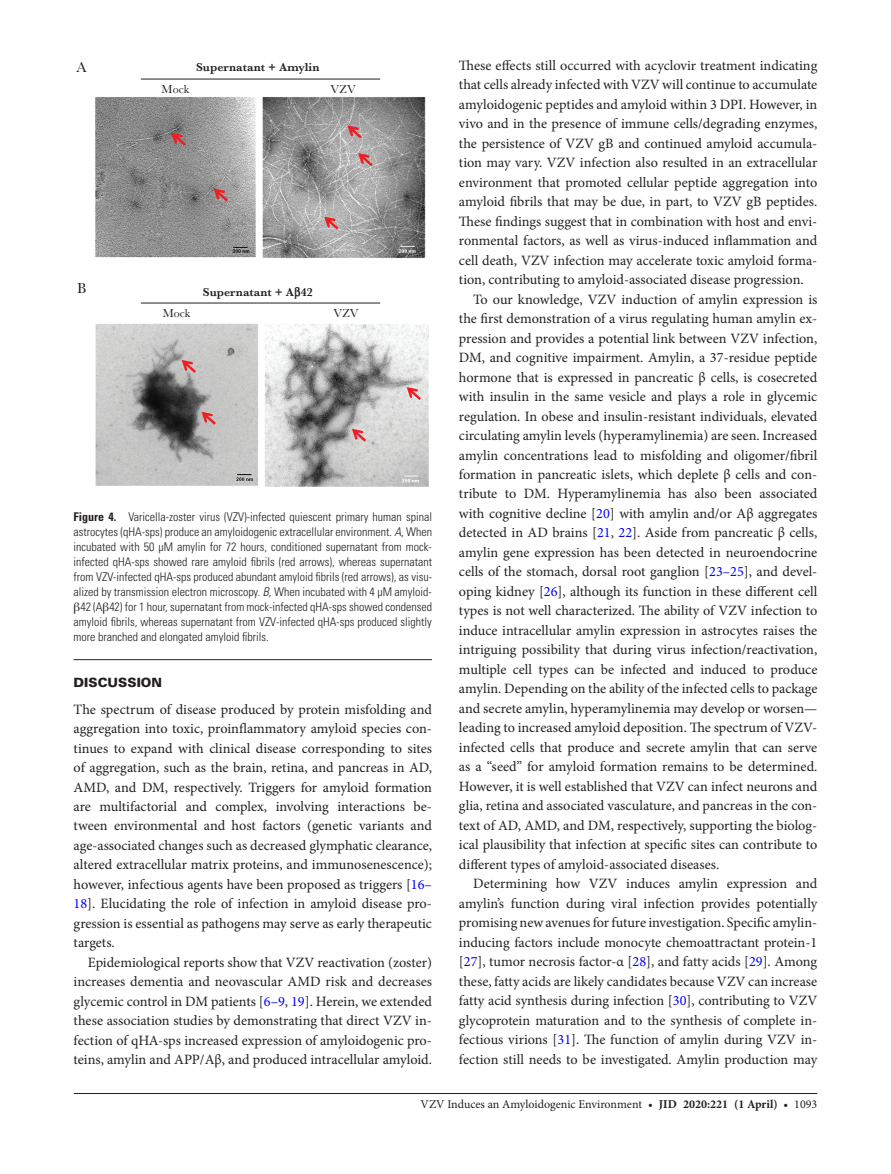
<style>
.page{position:relative;width:891px;height:1174px;background:#fff}
.page>*{position:absolute;margin:0;border:0;box-sizing:border-box;transform-origin:0 0}
.t1{font:15px "Baskerville MT Std";color:#231f20}
.t2{font:14.25px/19.5px "Minion Pro";color:#231f20;text-align:justify}
.t3{font:900 12.75px "Univers LT Std";color:#231f20}
.t4{font:300 condensed 12px/15px "Univers LT Std";color:#231f20;text-align:justify}
.t5{font:12px "Minion Pro";color:#231f20}
.t6{font:600 12px "Baskerville MT Std";color:#231f20}
.t7{font:12px "Baskerville MT Std";color:#231f20}
.s1{font-weight:700}
.s2{font-style:italic}
.s3{font-family:"Gandhari Unicode";font-weight:400;font-stretch:normal}
.s4{color:#00f}
</style>
<div class="page">
<hr style="left:74px;top:1093px;width:743px;height:1px;background:#231f20">
<hr style="left:74px;top:659px;width:358px;height:1px;background:#231f20">
<img style="left:95px;top:97px;width:334px;height:390px">
<hr style="left:141px;top:79px;width:239px;height:1px;background:#231f20">
<hr style="left:141px;top:303px;width:239px;height:1px;background:#231f20">
<svg style="left:295px;top:286px;width:6px;height:13px"></svg>
<p class="t1" style="left:77px;top:58px;width:12px">A</p>
<p class="t6" style="left:196px;top:60px;width:125px">Supernatant + Amylin</p>
<p class="t7" style="left:162px;top:82px;width:29px">Mock</p>
<p class="t7" style="left:331px;top:82px;width:27px">VZV</p>
<p class="t1" style="left:77px;top:280px;width:11px">B</p>
<p class="t7" style="left:163px;top:306px;width:29px">Mock</p>
<p class="t6" style="left:203px;top:285px;width:111px">Supernatant + A 42</p>
<p class="t7" style="left:334px;top:306px;width:27px">VZV</p>
<p class="t4" style="left:74px;top:510px;width:360px"><span class="s1">Figure 4.</span> Varicella-zoster virus (VZV)-infected quiescent primary human spinal astrocytes (qHA-sps) produce an amyloidogenic extracellular environment. <span class="s2">A</span>, When incubated with 50 µM amylin for 72 hours, conditioned supernatant from mock&shy;infected qHA-sps showed rare amyloid fibrils (red arrows), whereas supernatant from VZV-infected qHA-sps produced abundant amyloid fibrils (red arrows), as visu&shy;alized by transmission electron microscopy. <span class="s2">B</span>, When incubated with 4 µM amyloid&shy;<span class="s3">β</span>42 (A<span class="s3">β</span>42) for 1 hour, supernatant from mock-infected qHA-sps showed condensed amyloid fibrils, whereas supernatant from VZV-infected qHA-sps produced slightly more branched and elongated amyloid fibrils.</p>
<p class="t3" style="left:74px;top:674px;width:90px">DISCUSSION</p>
<p class="t2" style="left:74px;top:699px;width:360px">The spectrum of disease produced by protein misfolding and aggregation into toxic, proinflammatory amyloid species con&shy;tinues to expand with clinical disease corresponding to sites of aggregation, such as the brain, retina, and pancreas in AD, AMD, and DM, respectively. Triggers for amyloid formation are multifactorial and complex, involving interactions be&shy;tween environmental and host factors (genetic variants and age-associated changes such as decreased glymphatic clearance, altered extracellular matrix proteins, and immunosenescence); however, infectious agents have been proposed as triggers [<span class="s4">16– 18</span>]. Elucidating the role of infection in amyloid disease pro&shy;gression is essential as pathogens may serve as early therapeutic targets.</p>
<p class="t2" style="left:74px;top:953px;width:360px;text-indent:14px">Epidemiological reports show that VZV reactivation (zoster) increases dementia and neovascular AMD risk and decreases glycemic control in DM patients [<span class="s4">6–9</span>, <span class="s4">19</span>]. Herein, we extended these association studies by demonstrating that direct VZV in&shy;fection of qHA-sps increased expression of amyloidogenic pro&shy;teins, amylin and APP/Aβ, and produced intracellular amyloid.</p>
<p class="t2" style="left:459px;top:55px;width:360px">These effects still occurred with acyclovir treatment indicating</p>
<p class="t2" style="left:459px;top:75px;width:360px">that cells already infected with VZV will continue to accumulate</p>
<p class="t2" style="left:459px;top:94px;width:360px">amyloidogenic peptides and amyloid within 3 DPI. However, in</p>
<p class="t2" style="left:459px;top:114px;width:360px">vivo and in the presence of immune cells/degrading enzymes,</p>
<p class="t2" style="left:459px;top:133px;width:360px">the persistence of VZV gB and continued amyloid accumula-</p>
<p class="t2" style="left:459px;top:153px;width:360px">tion may vary. VZV infection also resulted in an extracellular</p>
<p class="t2" style="left:459px;top:172px;width:360px">environment that promoted cellular peptide aggregation into</p>
<p class="t2" style="left:459px;top:192px;width:360px">amyloid fibrils that may be due, in part, to VZV gB peptides.</p>
<p class="t2" style="left:459px;top:211px;width:360px">These findings suggest that in combination with host and envi-</p>
<p class="t2" style="left:459px;top:231px;width:360px">ronmental factors, as well as virus-induced inflammation and</p>
<p class="t2" style="left:459px;top:250px;width:360px">cell death, VZV infection may accelerate toxic amyloid forma-</p>
<p class="t2" style="left:459px;top:270px;width:346px">tion, contributing to amyloid-associated disease progression.</p>
<p class="t2" style="left:473px;top:289px;width:346px">To our knowledge, VZV induction of amylin expression is</p>
<p class="t2" style="left:459px;top:309px;width:360px">the first demonstration of a virus regulating human amylin ex-</p>
<p class="t2" style="left:459px;top:328px;width:360px">pression and provides a potential link between VZV infection,</p>
<p class="t2" style="left:459px;top:348px;width:360px">DM, and cognitive impairment. Amylin, a 37-residue peptide</p>
<p class="t2" style="left:459px;top:367px;width:360px">hormone that is expressed in pancreatic β cells, is cosecreted</p>
<p class="t2" style="left:459px;top:387px;width:360px">with insulin in the same vesicle and plays a role in glycemic</p>
<p class="t2" style="left:459px;top:406px;width:360px">regulation. In obese and insulin-resistant individuals, elevated</p>
<p class="t2" style="left:459px;top:426px;width:360px">circulating amylin levels (hyperamylinemia) are seen. Increased</p>
<p class="t2" style="left:459px;top:445px;width:360px">amylin concentrations lead to misfolding and oligomer/fibril</p>
<p class="t2" style="left:459px;top:465px;width:360px">formation in pancreatic islets, which deplete β cells and con-</p>
<p class="t2" style="left:459px;top:484px;width:360px">tribute to DM. Hyperamylinemia has also been associated</p>
<p class="t2" style="left:459px;top:504px;width:360px">with cognitive decline [<span class="s4">20</span>] with amylin and/or Aβ aggregates</p>
<p class="t2" style="left:459px;top:523px;width:360px">detected in AD brains [<span class="s4">21</span>, <span class="s4">22</span>]. Aside from pancreatic β cells,</p>
<p class="t2" style="left:459px;top:543px;width:360px">amylin gene expression has been detected in neuroendocrine</p>
<p class="t2" style="left:459px;top:562px;width:360px">cells of the stomach, dorsal root ganglion [<span class="s4">23–25</span>], and devel-</p>
<p class="t2" style="left:459px;top:582px;width:360px">oping kidney [<span class="s4">26</span>], although its function in these different cell</p>
<p class="t2" style="left:459px;top:601px;width:360px">types is not well characterized. The ability of VZV infection to</p>
<p class="t2" style="left:459px;top:621px;width:360px">induce intracellular amylin expression in astrocytes raises the</p>
<p class="t2" style="left:459px;top:640px;width:360px">intriguing possibility that during virus infection/reactivation,</p>
<p class="t2" style="left:459px;top:660px;width:360px">multiple cell types can be infected and induced to produce</p>
<p class="t2" style="left:459px;top:679px;width:360px">amylin. Depending on the ability of the infected cells to package</p>
<p class="t2" style="left:459px;top:699px;width:360px">and secrete amylin, hyperamylinemia may develop or worsen—</p>
<p class="t2" style="left:459px;top:718px;width:360px">leading to increased amyloid deposition. The spectrum of VZV-</p>
<p class="t2" style="left:459px;top:738px;width:360px">infected cells that produce and secrete amylin that can serve</p>
<p class="t2" style="left:459px;top:757px;width:360px">as a “seed” for amyloid formation remains to be determined.</p>
<p class="t2" style="left:459px;top:777px;width:360px">However, it is well established that VZV can infect neurons and</p>
<p class="t2" style="left:459px;top:796px;width:360px">glia, retina and associated vasculature, and pancreas in the con-</p>
<p class="t2" style="left:459px;top:816px;width:360px">text of AD, AMD, and DM, respectively, supporting the biolog-</p>
<p class="t2" style="left:459px;top:835px;width:360px">ical plausibility that infection at specific sites can contribute to</p>
<p class="t2" style="left:459px;top:855px;width:262px">different types of amyloid-associated diseases.</p>
<p class="t2" style="left:473px;top:874px;width:346px">Determining how VZV induces amylin expression and</p>
<p class="t2" style="left:459px;top:894px;width:360px">amylin’s function during viral infection provides potentially</p>
<p class="t2" style="left:459px;top:913px;width:360px">promising new avenues for future investigation. Specific amylin-</p>
<p class="t2" style="left:459px;top:933px;width:360px">inducing factors include monocyte chemoattractant protein-1</p>
<p class="t2" style="left:459px;top:952px;width:360px">[<span class="s4">27</span>], tumor necrosis factor-α [<span class="s4">28</span>], and fatty acids [<span class="s4">29</span>]. Among</p>
<p class="t2" style="left:459px;top:972px;width:360px">these, fatty acids are likely candidates because VZV can increase</p>
<p class="t2" style="left:459px;top:991px;width:360px">fatty acid synthesis during infection [<span class="s4">30</span>], contributing to VZV</p>
<p class="t2" style="left:459px;top:1011px;width:360px">glycoprotein maturation and to the synthesis of complete in-</p>
<p class="t2" style="left:459px;top:1030px;width:360px">fectious virions [<span class="s4">31</span>]. The function of amylin during VZV in-</p>
<p class="t2" style="left:459px;top:1050px;width:360px">fection still needs to be investigated. Amylin production may</p>
<p class="t5" style="left:421px;top:1096px;width:398px">VZV Induces an Amyloidogenic Environment • <span class="s1">jid 2020:221 (1 April)</span> • 1093</p>
</div>
